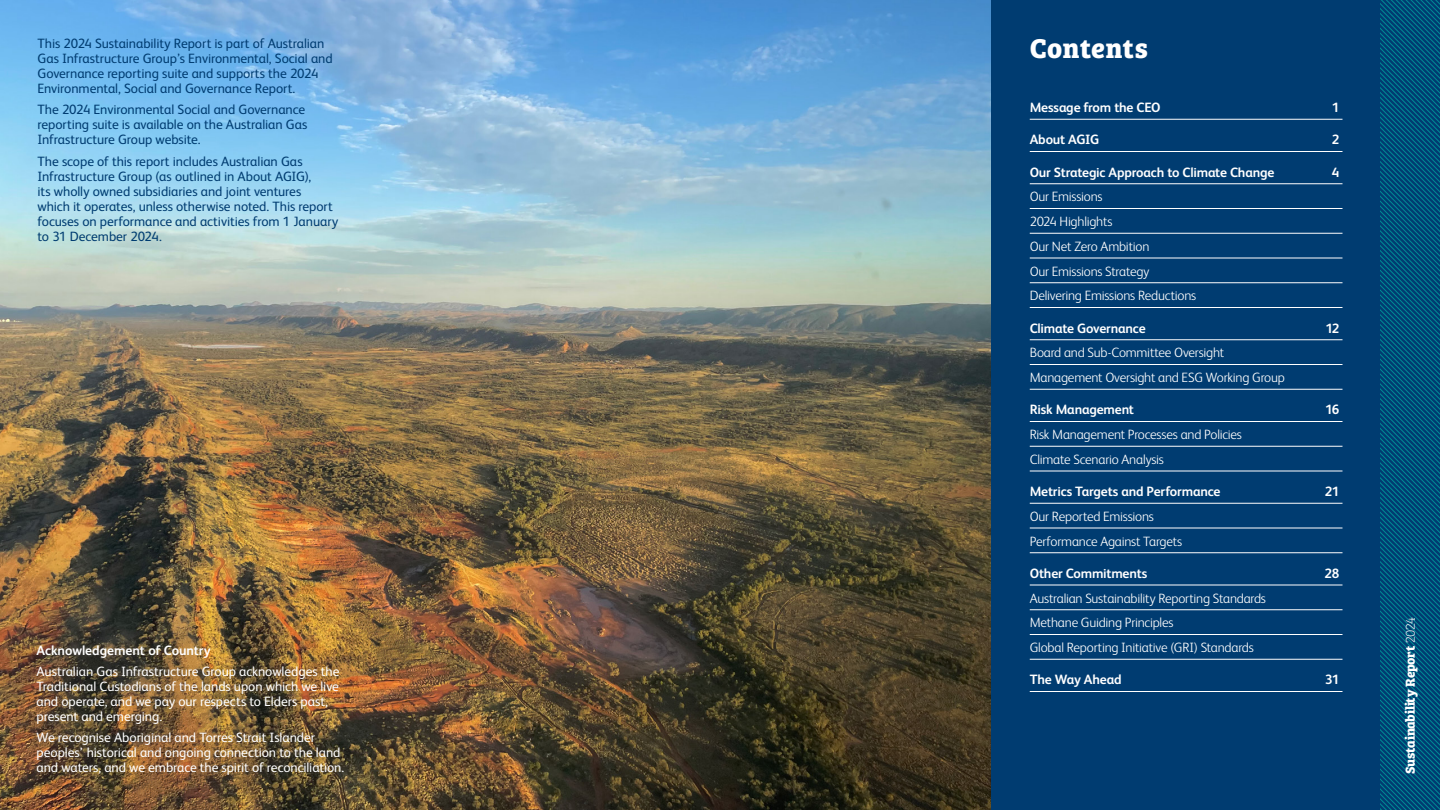
<style>
.page{position:relative;width:1440px;height:810px;background:#fff}
.page>*{position:absolute;margin:0;border:0;box-sizing:border-box;transform-origin:0 0}
.t1{font:700 28.12px "Bree Serif";letter-spacing:.02em;color:#fff}
.t2{font:13.5px/15px "FS Albert";letter-spacing:-.005em;color:#003c71}
.t3{font:300 13.5px/24.8px "FS Albert";letter-spacing:-.015em;color:#fff}
.t4{font:13.5px/15px "FS Albert";letter-spacing:-.005em;color:#fff}
.t5{font:700 13.5px "FS Albert";letter-spacing:-.015em;color:#fff}
.t6{font:700 13.5px "Bree Serif";letter-spacing:-.02em;color:#fff}
.s1{font-family:"Bree Serif Th";font-weight:400}
</style>
<div class="page">
<img style="left:0;top:0;width:992px;height:810px">
<div style="left:992px;top:0;width:448px;height:810px;background:#003c71"></div>
<hr style="left:1030px;top:119px;width:275px;height:1px;background:#fff">
<hr style="left:1305px;top:119px;width:37px;height:1px;background:#fff">
<hr style="left:1030px;top:151px;width:275px;height:1px;background:#fff">
<hr style="left:1305px;top:151px;width:37px;height:1px;background:#fff">
<hr style="left:1030px;top:184px;width:275px;height:1px;background:#fff">
<hr style="left:1305px;top:184px;width:37px;height:1px;background:#fff">
<hr style="left:1030px;top:208px;width:275px;height:1px;background:#fff">
<hr style="left:1305px;top:208px;width:37px;height:1px;background:#fff">
<hr style="left:1030px;top:233px;width:275px;height:1px;background:#fff">
<hr style="left:1305px;top:233px;width:37px;height:1px;background:#fff">
<hr style="left:1030px;top:258px;width:275px;height:1px;background:#fff">
<hr style="left:1305px;top:258px;width:37px;height:1px;background:#fff">
<hr style="left:1030px;top:283px;width:275px;height:1px;background:#fff">
<hr style="left:1305px;top:283px;width:37px;height:1px;background:#fff">
<hr style="left:1030px;top:364px;width:275px;height:1px;background:#fff">
<hr style="left:1305px;top:364px;width:37px;height:1px;background:#fff">
<hr style="left:1030px;top:446px;width:275px;height:1px;background:#fff">
<hr style="left:1305px;top:446px;width:37px;height:1px;background:#fff">
<hr style="left:1030px;top:528px;width:275px;height:1px;background:#fff">
<hr style="left:1305px;top:528px;width:37px;height:1px;background:#fff">
<hr style="left:1030px;top:610px;width:275px;height:1px;background:#fff">
<hr style="left:1305px;top:610px;width:37px;height:1px;background:#fff">
<hr style="left:1030px;top:634px;width:275px;height:1px;background:#fff">
<hr style="left:1305px;top:634px;width:37px;height:1px;background:#fff">
<hr style="left:1030px;top:659px;width:275px;height:1px;background:#fff">
<hr style="left:1305px;top:659px;width:37px;height:1px;background:#fff">
<hr style="left:1030px;top:389px;width:275px;height:1px;background:#fff">
<hr style="left:1305px;top:389px;width:37px;height:1px;background:#fff">
<hr style="left:1030px;top:307px;width:275px;height:1px;background:#fff">
<hr style="left:1305px;top:307px;width:37px;height:1px;background:#fff">
<hr style="left:1030px;top:339px;width:275px;height:1px;background:#fff">
<hr style="left:1305px;top:339px;width:37px;height:1px;background:#fff">
<hr style="left:1030px;top:421px;width:275px;height:1px;background:#fff">
<hr style="left:1305px;top:421px;width:37px;height:1px;background:#fff">
<hr style="left:1030px;top:471px;width:275px;height:1px;background:#fff">
<hr style="left:1305px;top:471px;width:37px;height:1px;background:#fff">
<hr style="left:1030px;top:503px;width:275px;height:1px;background:#fff">
<hr style="left:1305px;top:503px;width:37px;height:1px;background:#fff">
<hr style="left:1030px;top:553px;width:275px;height:1px;background:#fff">
<hr style="left:1305px;top:553px;width:37px;height:1px;background:#fff">
<hr style="left:1030px;top:585px;width:275px;height:1px;background:#fff">
<hr style="left:1305px;top:585px;width:37px;height:1px;background:#fff">
<hr style="left:1030px;top:691px;width:275px;height:1px;background:#fff">
<hr style="left:1305px;top:691px;width:37px;height:1px;background:#fff">
<svg style="left:1380px;top:0;width:60px;height:810px"></svg>
<p class="t2" style="left:37px;top:36px;width:297px">This 2024 Sustainability Report is part of Australian Gas Infrastructure Group’s Environmental, Social and Governance reporting suite and supports the 2024<br>Environmental, Social and Governance Report.</p>
<p class="t2" style="left:37px;top:102px;width:271px">The 2024 Environmental Social and Governance reporting suite is available on the Australian Gas<br>Infrastructure Group website.</p>
<p class="t2" style="left:37px;top:153px;width:302px">The scope of this report includes Australian Gas Infrastructure Group (as outlined in About AGIG),<br>its wholly owned subsidiaries and joint ventures<br>which it operates, unless otherwise noted. This report focuses on performance and activities from 1 January to 31 December 2024.</p>
<p class="t5" style="left:37px;top:642px;width:176px">Acknowledgement of Country</p>
<p class="t4" style="left:37px;top:664px;width:304px">Australian Gas Infrastructure Group acknowledges the Traditional Custodians of the lands upon which we live and operate, and we pay our respects to Elders past, present and emerging.</p>
<p class="t4" style="left:37px;top:730px;width:309px">We recognise Aboriginal and Torres Strait Islander peoples’ historical and ongoing connection to the land and waters, and we embrace the spirit of reconciliation.</p>
<h1 class="t1" style="left:1030px;top:26px;width:120px">Contents</h1>
<p class="t5" style="left:1030px;top:100px;width:132px">Message from the CEO</p>
<p class="t5" style="left:1332px;top:100px;width:9px">1</p>
<p class="t5" style="left:1030px;top:132px;width:71px">About AGIG</p>
<p class="t5" style="left:1332px;top:132px;width:9px">2</p>
<p class="t5" style="left:1030px;top:164px;width:246px">Our Strategic Approach to Climate Change</p>
<p class="t5" style="left:1332px;top:164px;width:9px">4</p>
<p class="t3" style="left:1030px;top:184px;width:168px">Our Emissions<br>2024 Highlights<br>Our Net Zero Ambition<br>Our Emissions Strategy<br>Delivering Emissions Reductions</p>
<p class="t5" style="left:1030px;top:320px;width:117px">Climate Governance</p>
<p class="t5" style="left:1325px;top:320px;width:16px">12</p>
<p class="t3" style="left:1030px;top:340px;width:257px">Board and Sub-Committee Oversight<br>Management Oversight and ESG Working Group</p>
<p class="t5" style="left:1030px;top:402px;width:106px">Risk Management</p>
<p class="t5" style="left:1325px;top:402px;width:16px">16</p>
<p class="t3" style="left:1030px;top:422px;width:214px">Risk Management Processes and Policies<br>Climate Scenario Analysis</p>
<p class="t5" style="left:1030px;top:484px;width:192px">Metrics Targets and Performance</p>
<p class="t5" style="left:1325px;top:484px;width:16px">21</p>
<p class="t3" style="left:1030px;top:504px;width:154px">Our Reported Emissions<br>Performance Against Targets</p>
<p class="t5" style="left:1030px;top:565px;width:119px">Other Commitments</p>
<p class="t5" style="left:1325px;top:565px;width:16px">28</p>
<p class="t3" style="left:1030px;top:585px;width:238px">Australian Sustainability Reporting Standards<br>Methane Guiding Principles<br>Global Reporting Initiative (GRI) Standards</p>
<p class="t5" style="left:1030px;top:672px;width:93px">The Way Ahead</p>
<p class="t5" style="left:1325px;top:672px;width:16px">31</p>
<p class="t6" style="left:1400px;top:774px;width:159px;rotate:-90deg">Sustainability Report <span class="s1">2024</span></p>
</div>
